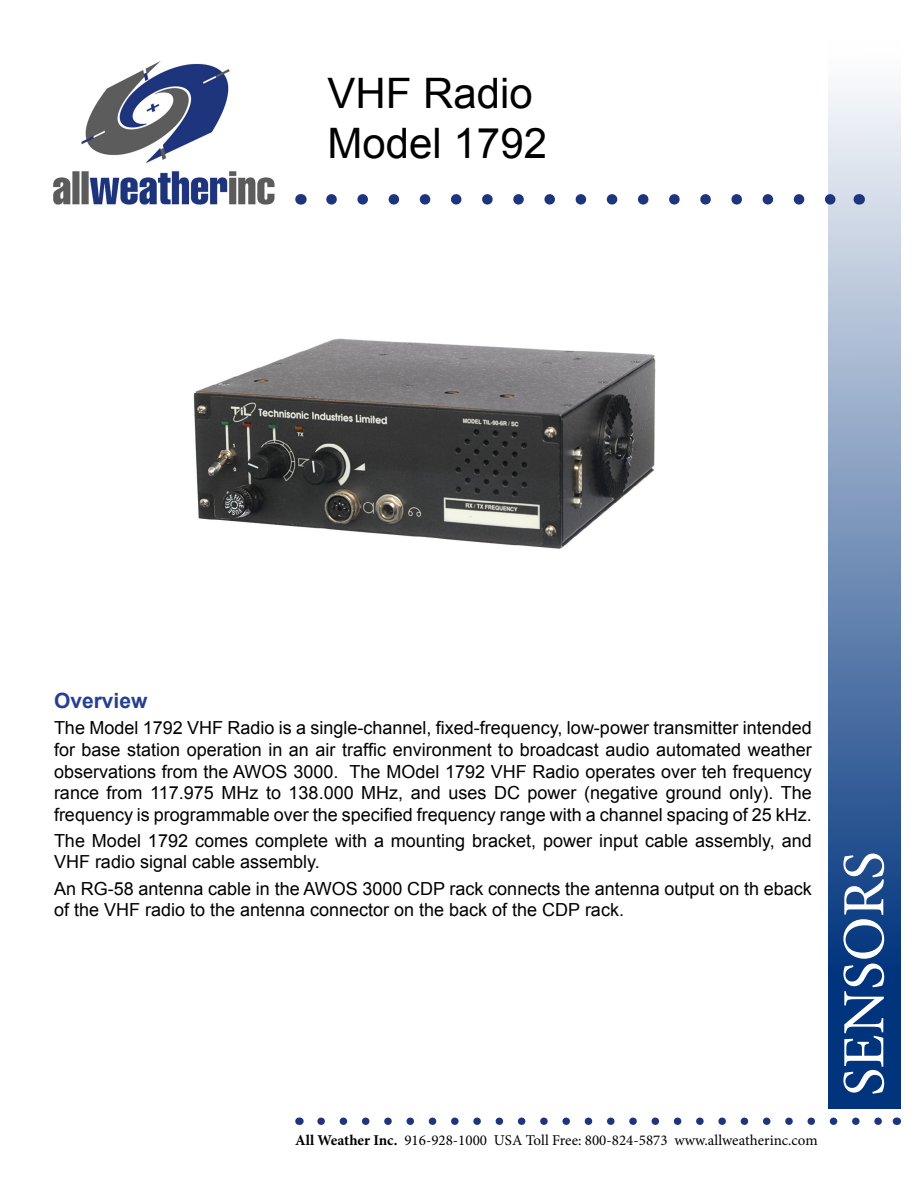
<style>
.page{position:relative;width:918px;height:1188px;background:#fff}
.page>*{position:absolute;margin:0;border:0;box-sizing:border-box;transform-origin:0 0}
.t1{font:60px "Minion Pro";letter-spacing:-.005em;color:#fffffe}
.t2{font:42px/50.4px "Arial";color:#000}
.t3{font:700 21px "Arial";color:#25408f}
.t4{font:18px/21.6px "Arial";color:#000}
.t5{font:15px "Minion Pro";color:#000}
.s1{font-weight:700}
</style>
<div class="page">
<svg style="left:828px;top:87px;width:72px;height:1022px;background:#6987b2"></svg>
<img style="left:53px;top:61px;width:222px;height:144px">
<svg style="left:331px;top:194px;width:512px;height:11px"></svg>
<svg style="left:321px;top:1118px;width:561px;height:7px"></svg>
<img style="left:193px;top:338px;width:463px;height:211px">
<h2 class="t2" style="left:328px;top:68px;width:221px">VHF Radio<br>Model 1792</h2>
<p class="t3" style="left:54px;top:687px;width:95px">Overview</p>
<p class="t4" style="left:54px;top:717px;width:759px;text-align:justify">The Model 1792 VHF Radio is a single-channel, fixed-frequency, low-power transmitter intended for base station operation in an air traffic environment to broadcast audio automated weather observations from the AWOS 3000. The MOdel 1792 VHF Radio operates over teh frequency rance from 117.975 MHz to 138.000 MHz, and uses DC power (negative ground only). The frequency is programmable over the specified frequency range with a channel spacing of 25 kHz.</p>
<p class="t4" style="left:54px;top:830px;width:759px">The Model 1792 comes complete with a mounting bracket, power input cable assembly, and<br>VHF radio signal cable assembly.</p>
<p class="t4" style="left:54px;top:878px;width:759px">An RG-58 antenna cable in the AWOS 3000 CDP rack connects the antenna output on th eback of the VHF radio to the antenna connector on the back of the CDP rack.</p>
<p class="t5" style="left:295px;top:1130px;width:524px"><span class="s1">All Weather Inc.</span> 916-928-1000 USA Toll Free: 800-824-5873 www.allweatherinc.com</p>
<h1 class="t1" style="left:824px;top:1096px;width:246px;rotate:-90deg">SENSORS</h1>
</div>
